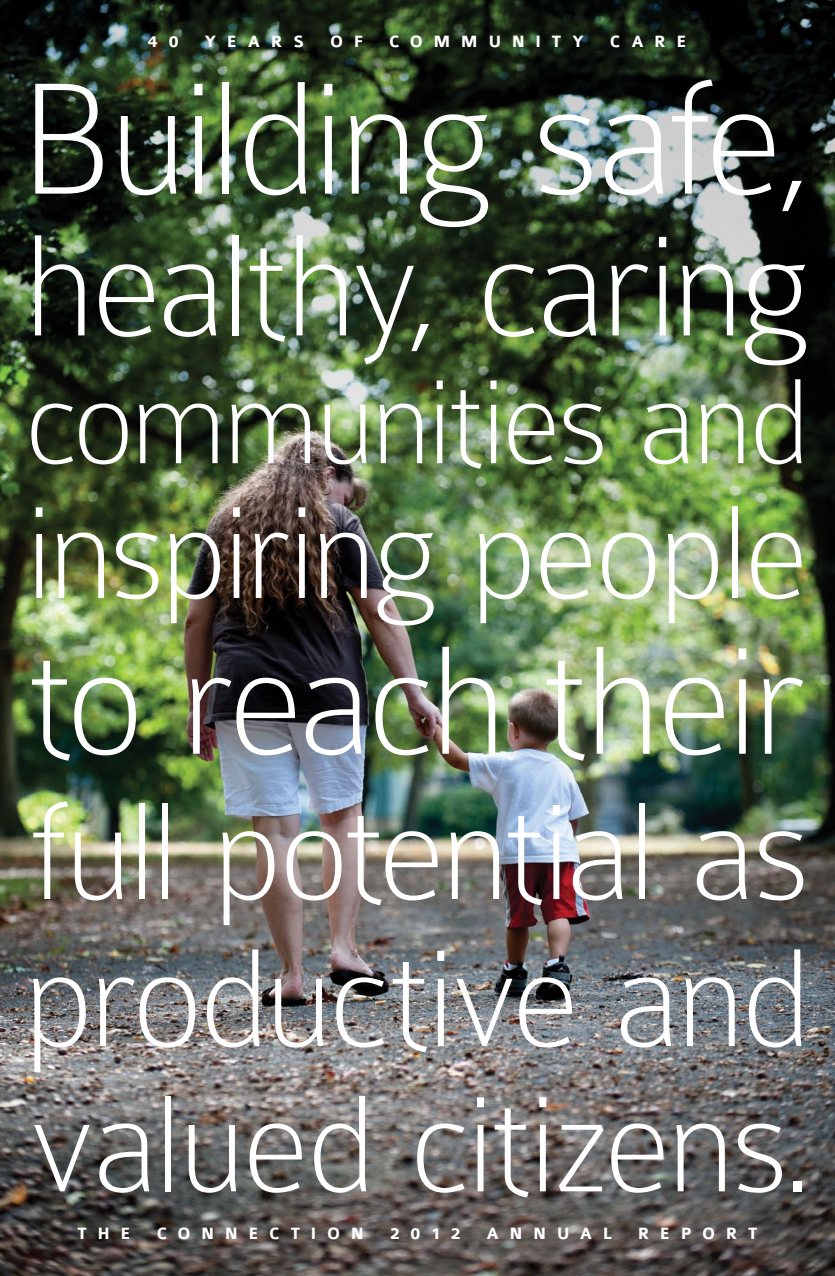
<style>
.page{position:relative;width:835px;height:1276px;background:#fff}
.page>*{position:absolute;margin:0;border:0;box-sizing:border-box;transform-origin:0 0}
.t1{font:100 169.75px "Colaborate";letter-spacing:-.025em;color:#fff}
.t2{font:100 162.75px "Colaborate";letter-spacing:-.03em;color:#fff}
.t3{font:100 152.25px "Colaborate";letter-spacing:-.03em;color:#fff}
.t4{font:100 147px "Colaborate";letter-spacing:-.03em;color:#fff}
.t5{font:100 145.25px "Colaborate";letter-spacing:-.025em;color:#fff}
.t6{font:100 140px "Colaborate";letter-spacing:-.025em;color:#fff}
.t7{font:100 127.75px "Colaborate";letter-spacing:-.025em;color:#fff}
.t8{font:700 17.5px "Colaborate";letter-spacing:.605em;color:#fff}
</style>
<div class="page">
<img style="left:0;top:0;width:835px;height:1276px">
<p class="t8" style="left:148px;top:32px;width:32px">4 0</p>
<p class="t8" style="left:205px;top:32px;width:101px">YEARS</p>
<p class="t8" style="left:330px;top:32px;width:35px">O F</p>
<p class="t8" style="left:389px;top:32px;width:195px">COMMUNITY</p>
<p class="t8" style="left:610px;top:32px;width:79px">CARE</p>
<h1 class="t1" style="left:18px;top:52px;width:799px">Building safe,</h1>
<h3 class="t3" style="left:24px;top:208px;width:788px">healthy, caring</h3>
<h3 class="t7" style="left:25px;top:356px;width:786px">communities and</h3>
<h3 class="t6" style="left:26px;top:481px;width:784px">inspiring people</h3>
<h2 class="t2" style="left:30px;top:618px;width:777px">to reach their</h2>
<h3 class="t5" style="left:31px;top:778px;width:781px">full potential as</h3>
<h3 class="t4" style="left:24px;top:923px;width:788px">productive and</h3>
<h3 class="t5" style="left:28px;top:1070px;width:787px">valued citizens.</h3>
<p class="t8" style="left:77px;top:1224px;width:55px">THE</p>
<p class="t8" style="left:157px;top:1224px;width:208px">CONNEC TION</p>
<p class="t8" style="left:390px;top:1224px;width:72px">2012</p>
<p class="t8" style="left:486px;top:1224px;width:127px">ANNUAL</p>
<p class="t8" style="left:638px;top:1224px;width:121px">REPORT</p>
</div>
